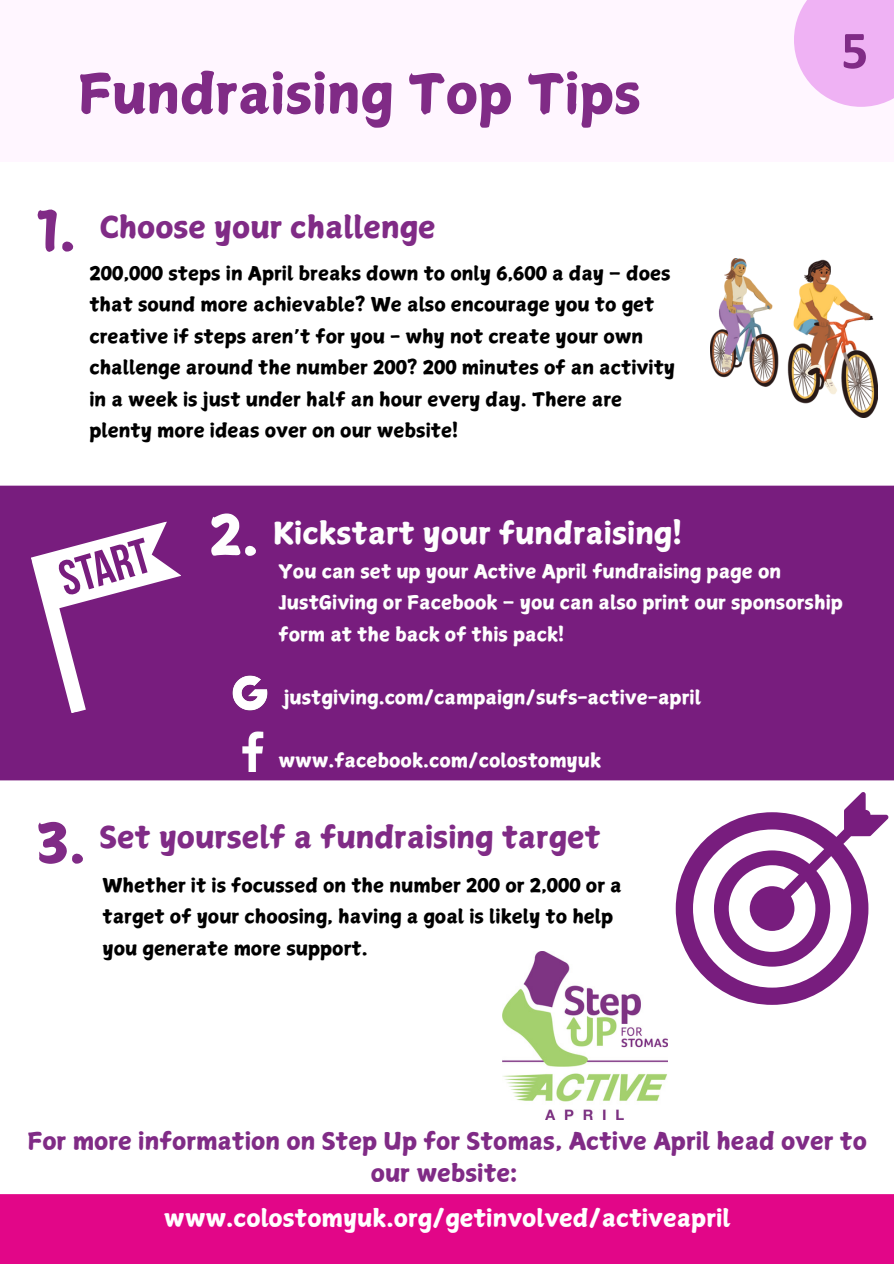
<style>
.page{position:relative;width:894px;height:1264px;background:#fff}
.page>*{position:absolute;margin:0;border:0;box-sizing:border-box;transform-origin:0 0}
.t1{font:54.45px "Canva Surname Fu";color:#802b86}
.t2{font:54.45px "Canva Surname Fu";color:#fefefe}
.t3{font:53.7px "Canva Surname Fu";color:#802b86}
.t4{font:700 53.7px "Calibri";color:#802b86}
.t5{font:30px "Canva Surname Fu";color:#802b86}
.t6{font:30px "Canva Surname Fu";color:#fefefe}
.t7{font:23.55px/32.7px "Canva Surname Fu";color:#802b86;text-align:center}
.t8{font:23.55px "Canva Surname Fu";color:#fff}
.t9{font:18.9px/31.5px "Canva Surname Fu";color:#000}
.t10{font:18.9px/31.5px "Canva Surname Fu";color:#fefefe}
</style>
<div class="page">
<div style="left:0;top:0;width:893px;height:1263px;background:#fff6ff"></div>
<div style="left:0;top:162px;width:893px;height:322px;background:#fff"></div>
<div style="left:0;top:780px;width:893px;height:407px;background:#fff"></div>
<div style="left:793px;top:0;width:100px;height:107px;background:#efb2f4"></div>
<img style="left:710px;top:259px;width:167px;height:158px">
<div style="left:0;top:485px;width:893px;height:295px;background:#781d7e"></div>
<img style="left:222px;top:665px;width:55px;height:55px">
<img style="left:224px;top:727px;width:44px;height:44px">
<svg style="left:28px;top:520px;width:170px;height:230px"></svg>
<div style="left:0;top:1094px;width:893px;height:169px;background:#fff"></div>
<div style="left:0;top:1194px;width:893px;height:69px;background:#e20688"></div>
<svg style="left:675px;top:792px;width:213px;height:212px"></svg>
<img style="left:502px;top:951px;width:164px;height:168px">
<p class="t3" style="left:78px;top:67px;width:564px">Fundraising Top Tips</p>
<p class="t1" style="left:36px;top:203px;width:42px">1.</p>
<p class="t5" style="left:99px;top:211px;width:337px">Choose your challenge</p>
<p class="t9" style="left:89px;top:257px;width:587px">200,000 steps in April breaks down to only 6,600 a day – does that sound more achievable? We also encourage you to get creative if steps aren’t for you - why not create your own challenge around the number 200? 200 minutes of an activity in a week is just under half an hour every day. There are plenty more ideas over on our website!</p>
<p class="t2" style="left:209px;top:508px;width:51px">2.</p>
<p class="t6" style="left:273px;top:518px;width:409px">Kickstart your fundraising!</p>
<p class="t4" style="left:840px;top:28px;width:29px">5</p>
<h2 class="t10" style="left:278px;top:555px;width:565px">You can set up your Active April fundraising page on<br>JustGiving or Facebook – you can also print our sponsorship form at the back of this pack!</h2>
<h1 class="t10" style="left:283px;top:681px;width:418px">justgiving.com/campaign/sufs-active-april</h1>
<h3 class="t10" style="left:278px;top:744px;width:324px">www.facebook.com/colostomyuk</h3>
<p class="t1" style="left:36px;top:815px;width:51px">3.</p>
<h3 class="t5" style="left:99px;top:822px;width:503px">Set yourself a fundraising target</h3>
<h1 class="t9" style="left:102px;top:869px;width:520px">Whether it is focussed on the number 200 or 2,000 or a target of your choosing, having a goal is likely to help you generate more support.</h1>
<p class="t7" style="left:28px;top:1124px;width:840px">For more information on Step Up for Stomas, Active April head over to our website:</p>
<p class="t8" style="left:164px;top:1206px;width:567px">www.colostomyuk.org/getinvolved/activeapril</p>
</div>
